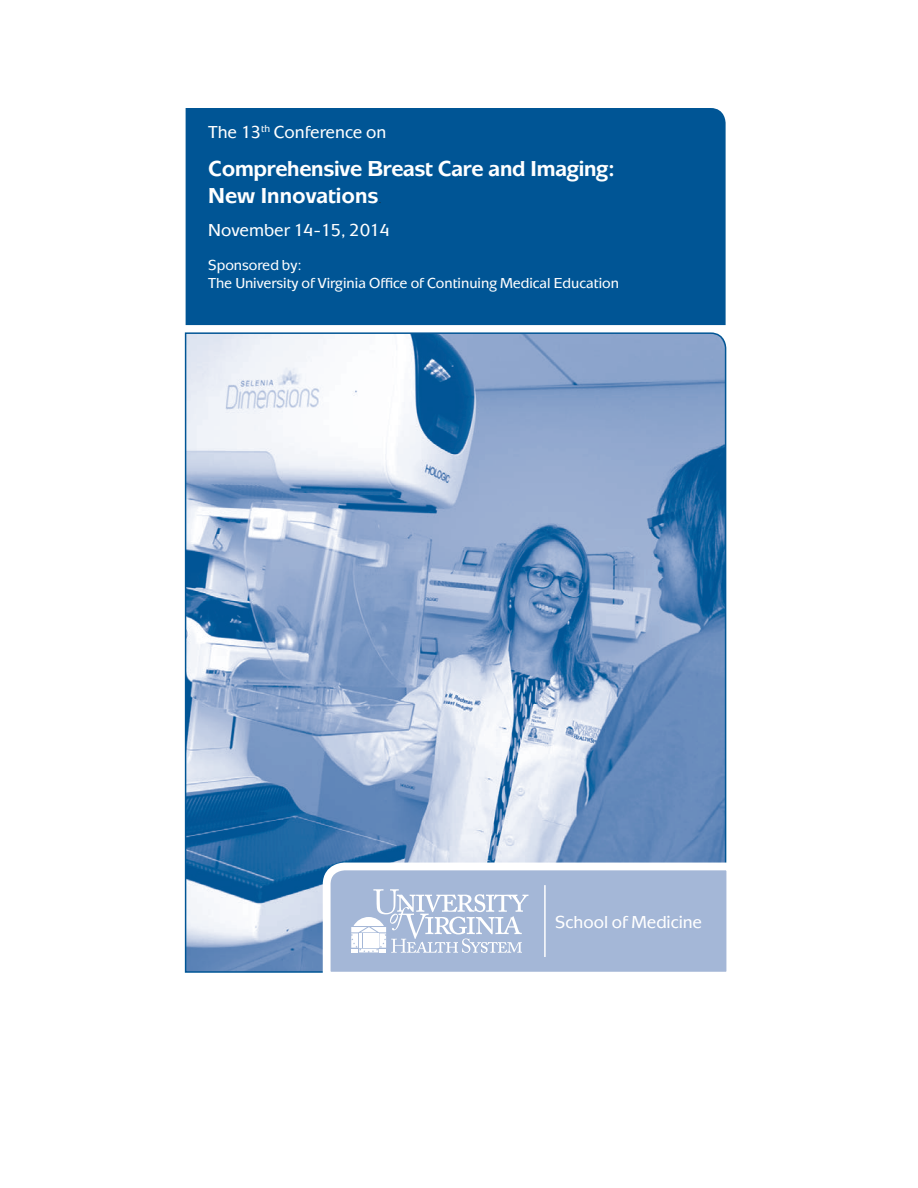
<style>
.page{position:relative;width:918px;height:1188px;background:#fff}
.page>*{position:absolute;margin:0;border:0;box-sizing:border-box;transform-origin:0 0}
.t1{font:22.5px/27px "Mixage Bld";letter-spacing:-.01em;color:#fff}
.t2{font:18px "Mixage Mdm";color:#fff}
.t3{font:15px/18px "Mixage Mdm";color:#fff}
.s1{font-family:"Mixage";font-size:15px;color:#231f20}
</style>
<div class="page">
<div style="left:186px;top:108px;width:540px;height:217px;background:#005595"></div>
<svg style="left:184px;top:332px;width:543px;height:641px;background:#8eabce"></svg>
<svg style="left:319px;top:859px;width:408px;height:114px;background:#acbeda"></svg>
<svg style="left:351px;top:889px;width:178px;height:64px"></svg>
<hr style="left:544px;top:885px;width:2px;height:72px;background:#fff">
<p class="t2" style="left:208px;top:120px;width:180px">The 13<sup>th</sup> Conference on</p>
<h1 class="t1" style="left:208px;top:157px;width:408px">Comprehensive Breast Care and Imaging:<br>New Innovations<span class="s1">.</span></h1>
<p class="t2" style="left:208px;top:218px;width:183px">November 14-15, 2014</p>
<p class="t3" style="left:208px;top:257px;width:412px">Sponsored by:<br>The University of Virginia Office of Continuing Medical Education</p>
<p class="t2" style="left:555px;top:910px;width:148px">School of Medicine</p>
</div>
